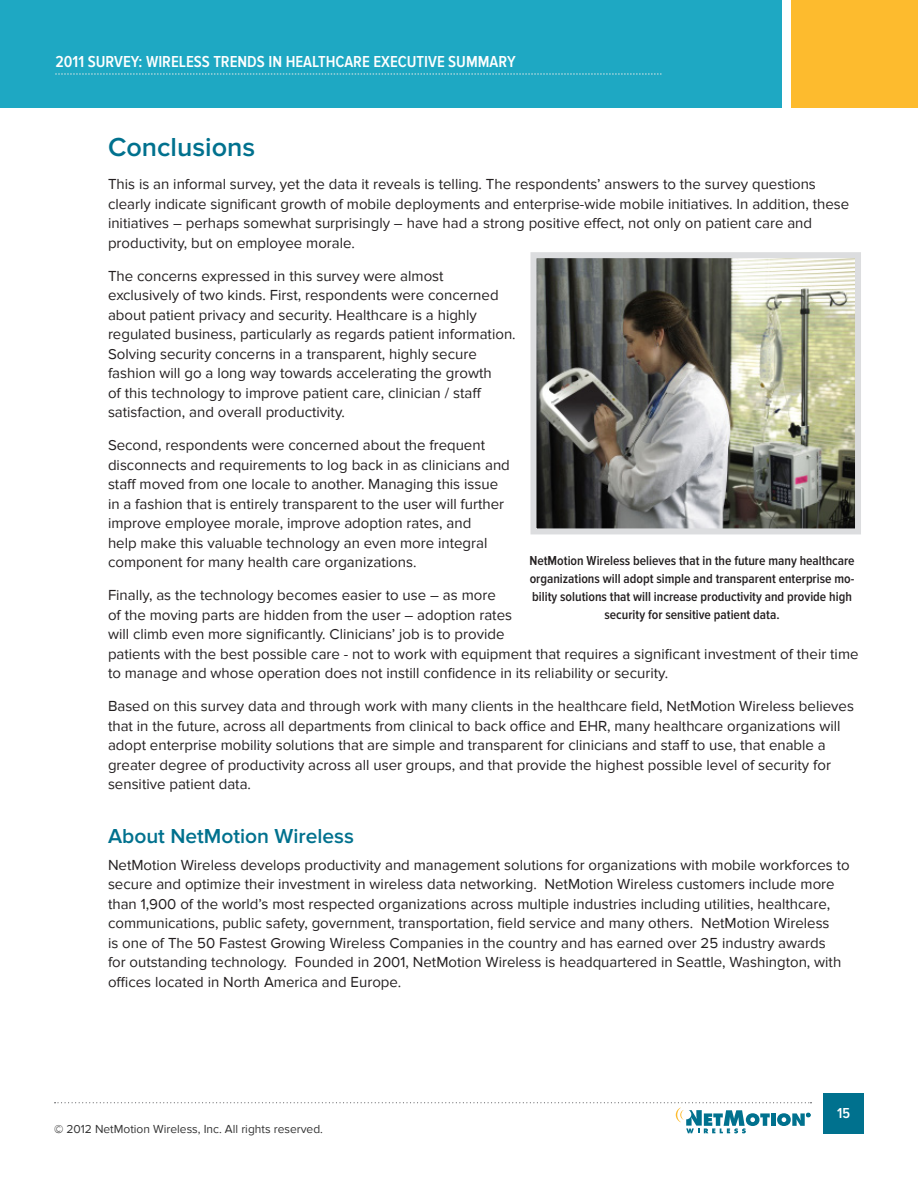
<style>
.page{position:relative;width:918px;height:1188px;background:#fff}
.page>*{position:absolute;margin:0;border:0;box-sizing:border-box;transform-origin:0 0}
.Heading_1{font:600 27px "Proxima Nova";color:#00718e}
.Heading_2{font:600 21px "Proxima Nova";color:#00718e}
.t1{font:600 16.5px "Proxima Nova Cond";color:#fff}
.Body_Text{font:15px/19.5px "Proxima Nova";color:#231f20}
.t2{font:600 15px "Proxima Nova Cond";color:#fff}
.t3{font:600 13.5px/18px "Proxima Nova Cond";color:#231f20;text-align:center}
.t4{font:12px "Proxima Nova";color:#333}
</style>
<div class="page">
<div style="left:0;top:0;width:781px;height:108px;background:#1ea8c3"></div>
<div style="left:792px;top:0;width:126px;height:108px;background:#fdbb2e"></div>
<div style="left:824px;top:1094px;width:40px;height:40px;background:#00718e"></div>
<svg style="left:55px;top:1102px;width:757px;height:31px"></svg>
<svg style="left:55px;top:74px;width:607px;height:1px"></svg>
<img style="left:537px;top:259px;width:317px;height:268px">
<div style="left:530px;top:252px;width:331px;height:282px;border:6px solid #dcdddf"></div>
<p class="t1" style="left:56px;top:52px;width:462px">2011 SURVEY: WIRELESS TRENDS IN HEALTHCARE EXECUTIVE SUMMARY</p>
<p class="Heading_1" style="left:108px;top:132px;width:149px">Conclusions</p>
<p class="Body_Text" style="left:108px;top:175px;width:743px">This is an informal survey, yet the data it reveals is telling. The respondents’ answers to the survey questions clearly indicate significant growth of mobile deployments and enterprise-wide mobile initiatives. In addition, these initiatives – perhaps somewhat surprisingly – have had a strong positive effect, not only on patient care and productivity, but on employee morale.</p>
<p class="Body_Text" style="left:108px;top:266px;width:409px">The concerns expressed in this survey were almost exclusively of two kinds. First, respondents were concerned about patient privacy and security. Healthcare is a highly regulated business, particularly as regards patient information.<br>Solving security concerns in a transparent, highly secure fashion will go a long way towards accelerating the growth<br>of this technology to improve patient care, clinician / staff satisfaction, and overall productivity.</p>
<p class="Body_Text" style="left:108px;top:436px;width:403px">Second, respondents were concerned about the frequent disconnects and requirements to log back in as clinicians and staff moved from one locale to another. Managing this issue in a fashion that is entirely transparent to the user will further improve employee morale, improve adoption rates, and<br>help make this valuable technology an even more integral component for many health care organizations.</p>
<p class="Body_Text" style="left:108px;top:586px;width:752px">Finally, as the technology becomes easier to use – as more<br>of the moving parts are hidden from the user – adoption rates<br>will climb even more significantly. Clinicians’ job is to provide<br>patients with the best possible care - not to work with equipment that requires a significant investment of their time to manage and whose operation does not instill confidence in its reliability or security.</p>
<p class="Body_Text" style="left:108px;top:697px;width:748px">Based on this survey data and through work with many clients in the healthcare field, NetMotion Wireless believes that in the future, across all departments from clinical to back office and EHR, many healthcare organizations will adopt enterprise mobility solutions that are simple and transparent for clinicians and staff to use, that enable a greater degree of productivity across all user groups, and that provide the highest possible level of security for sensitive patient data.</p>
<p class="Heading_2" style="left:108px;top:824px;width:248px">About NetMotion Wireless</p>
<p class="Body_Text" style="left:108px;top:855px;width:743px">NetMotion Wireless develops productivity and management solutions for organizations with mobile workforces to secure and optimize their investment in wireless data networking. NetMotion Wireless customers include more than 1,900 of the world’s most respected organizations across multiple industries including utilities, healthcare, communications, public safety, government, transportation, field service and many others. NetMotion Wireless<br>is one of The 50 Fastest Growing Wireless Companies in the country and has earned over 25 industry awards<br>for outstanding technology. Founded in 2001, NetMotion Wireless is headquartered in Seattle, Washington, with offices located in North America and Europe.</p>
<p class="t3" style="left:529px;top:552px;width:327px">NetMotion Wireless believes that in the future many healthcare organizations will adopt simple and transparent enterprise mo&shy;bility solutions that will increase productivity and provide high security for sensitive patient data.</p>
<p class="t4" style="left:54px;top:1122px;width:271px">© 2012 NetMotion Wireless, Inc. All rights reserved.</p>
<p class="t2" style="left:837px;top:1104px;width:14px">15</p>
</div>
